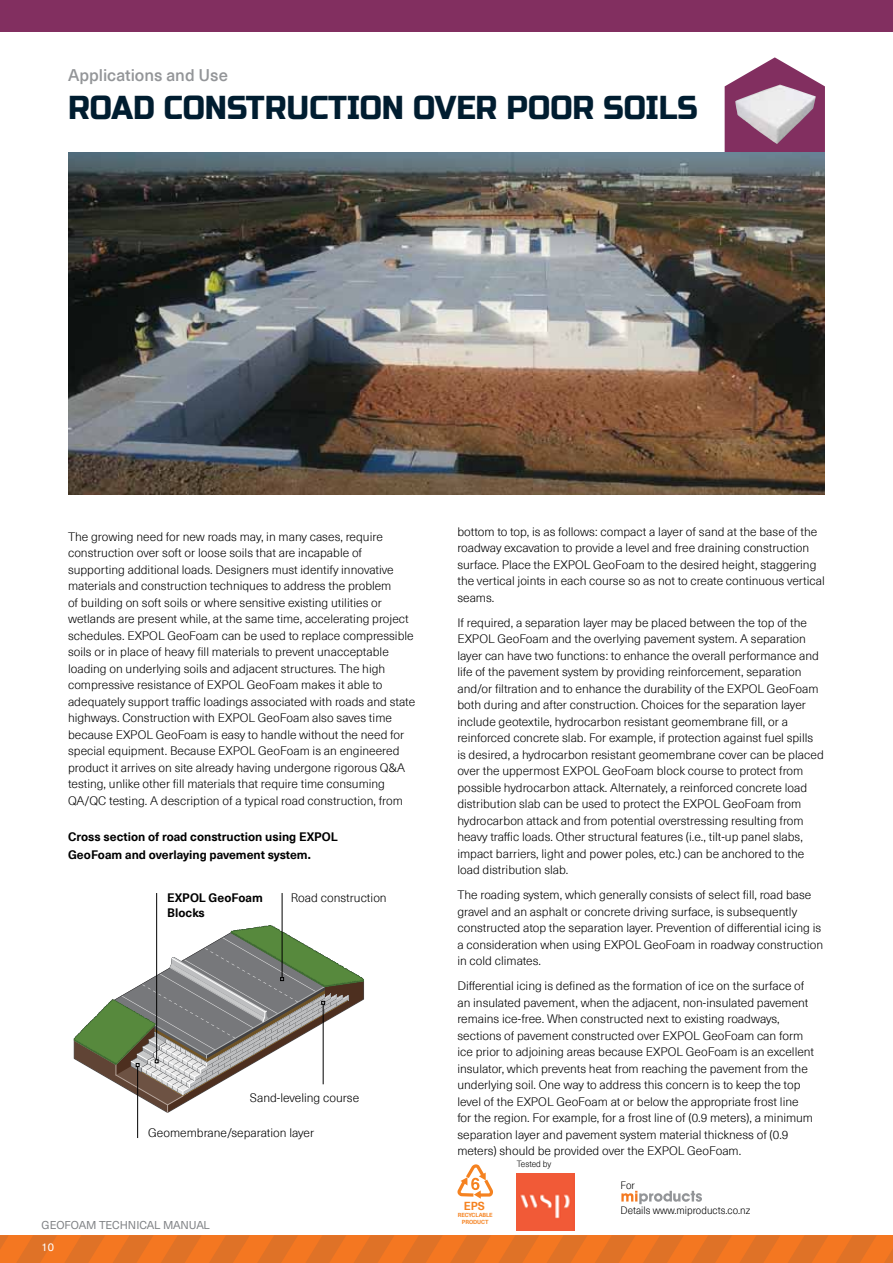
<style>
.page{position:relative;width:893px;height:1263px;background:#fff}
.page>*{position:absolute;margin:0;border:0;box-sizing:border-box;transform-origin:0 0}
.t1{font:33px "Russo One";color:#001d30;scale:.92 1}
.t2{font:500 16.5px "Neue Haas Unica Pro";color:#939598}
.t3{font:300 12px/16.5px "Neue Haas Unica Pro";color:#000}
.t4{font:700 12px/18px "Neue Haas Unica Pro";color:#000}
.t5{font:700 11.4px "Neue Haas Unica Pro";color:#f58220}
.t6{font:11.1px "Neue Haas Unica Pro";letter-spacing:-.02em;color:#808285}
.t7{font:11.1px "Neue Haas Unica Pro";color:#fff}
.t8{font:300 10.5px "Neue Haas Unica Pro";color:#000;scale:.94 1}
.t9{font:300 8.85px "Neue Haas Unica Pro";letter-spacing:-.005em;color:#000;scale:.94 1}
.t10{font:700 5.7px/6.4px "Neue Haas Unica Pro";letter-spacing:-.01em;color:#f58220;text-align:right}
</style>
<div class="page">
<div style="left:0;top:1235px;width:893px;height:28px;background:#f47721"></div>
<svg style="left:0;top:1235px;width:8px;height:14px"></svg>
<svg style="left:16px;top:1235px;width:41px;height:28px"></svg>
<svg style="left:65px;top:1235px;width:40px;height:28px"></svg>
<svg style="left:113px;top:1235px;width:40px;height:28px"></svg>
<svg style="left:161px;top:1235px;width:40px;height:28px"></svg>
<svg style="left:209px;top:1235px;width:40px;height:28px"></svg>
<svg style="left:257px;top:1235px;width:41px;height:28px"></svg>
<svg style="left:306px;top:1235px;width:40px;height:28px"></svg>
<svg style="left:354px;top:1235px;width:40px;height:28px"></svg>
<svg style="left:402px;top:1235px;width:40px;height:28px"></svg>
<svg style="left:450px;top:1235px;width:41px;height:28px"></svg>
<svg style="left:499px;top:1235px;width:40px;height:28px"></svg>
<svg style="left:547px;top:1235px;width:40px;height:28px"></svg>
<svg style="left:595px;top:1235px;width:40px;height:28px"></svg>
<svg style="left:643px;top:1235px;width:40px;height:28px"></svg>
<svg style="left:691px;top:1235px;width:41px;height:28px"></svg>
<svg style="left:740px;top:1235px;width:40px;height:28px"></svg>
<svg style="left:788px;top:1235px;width:40px;height:28px"></svg>
<svg style="left:836px;top:1235px;width:40px;height:28px"></svg>
<svg style="left:884px;top:1249px;width:9px;height:14px"></svg>
<svg style="left:725px;top:57px;width:100px;height:95px"></svg>
<img style="left:735px;top:85px;width:81px;height:59px">
<div style="left:0;top:0;width:893px;height:31px;background:#822f60"></div>
<hr style="left:282px;top:893px;width:1px;height:84px;background:#000">
<hr style="left:156px;top:893px;width:1px;height:167px;background:#000">
<hr style="left:137px;top:1066px;width:1px;height:72px;background:#000">
<svg style="left:74px;top:924px;width:290px;height:188px"></svg>
<img style="left:68px;top:152px;width:757px;height:342px">
<svg style="left:621px;top:1191px;width:81px;height:13px"></svg>
<img style="left:517px;top:1173px;width:57px;height:57px">
<svg style="left:457px;top:1164px;width:36px;height:35px"></svg>
<h2 class="t2" style="left:68px;top:65px;width:161px">Applications and Use</h2>
<h1 class="t1" style="left:68px;top:89px;width:148px">ROAD CONSTRUCTION</h1>
<h1 class="t1" style="left:413px;top:89px;width:150px">OVER POOR</h1>
<h1 class="t1" style="left:603px;top:89px;width:43px">SOILS</h1>
<p class="t3" style="left:68px;top:528px;width:349px">The growing need for new roads may, in many cases, require construction over soft or loose soils that are incapable of supporting additional loads. Designers must identify innovative materials and construction techniques to address the problem<br>of building on soft soils or where sensitive existing utilities or wetlands are present while, at the same time, accelerating project schedules. EXPOL GeoFoam can be used to replace compressible soils or in place of heavy fill materials to prevent unacceptable loading on underlying soils and adjacent structures. The high compressive resistance of EXPOL GeoFoam makes it able to adequately support traffic loadings associated with roads and state highways. Construction with EXPOL GeoFoam also saves time because EXPOL GeoFoam is easy to handle without the need for special equipment. Because EXPOL GeoFoam is an engineered product it arrives on site already having undergone rigorous Q&amp;A testing, unlike other fill materials that require time consuming QA/QC testing. A description of a typical road construction, from</p>
<p class="t4" style="left:68px;top:827px;width:263px">Cross section of road construction using EXPOL<br>GeoFoam and overlaying pavement system.</p>
<p class="t4" style="left:167px;top:889px;width:97px">EXPOL GeoFoam</p>
<p class="t3" style="left:291px;top:890px;width:97px">Road construction</p>
<p class="t4" style="left:167px;top:904px;width:39px">Blocks</p>
<p class="t3" style="left:250px;top:1089px;width:111px">Sand-leveling course</p>
<p class="t3" style="left:148px;top:1125px;width:167px">Geomembrane/separation layer</p>
<p class="t6" style="left:42px;top:1218px;width:170px">GEOFOAM TECHNICAL MANUAL</p>
<p class="t7" style="left:42px;top:1240px;width:14px">10</p>
<p class="t3" style="left:457px;top:523px;width:369px">bottom to top, is as follows: compact a layer of sand at the base of the roadway excavation to provide a level and free draining construction surface. Place the EXPOL GeoFoam to the desired height, staggering the vertical joints in each course so as not to create continuous vertical seams.</p>
<p class="t3" style="left:457px;top:614px;width:368px">If required, a separation layer may be placed between the top of the EXPOL GeoFoam and the overlying pavement system. A separation layer can have two functions: to enhance the overall performance and life of the pavement system by providing reinforcement, separation and/or filtration and to enhance the durability of the EXPOL GeoFoam both during and after construction. Choices for the separation layer include geotextile, hydrocarbon resistant geomembrane fill, or a reinforced concrete slab. For example, if protection against fuel spills is desired, a hydrocarbon resistant geomembrane cover can be placed over the uppermost EXPOL GeoFoam block course to protect from possible hydrocarbon attack. Alternately, a reinforced concrete load distribution slab can be used to protect the EXPOL GeoFoam from hydrocarbon attack and from potential overstressing resulting from heavy traffic loads. Other structural features (i.e., tilt-up panel slabs, impact barriers, light and power poles, etc.) can be anchored to the load distribution slab.</p>
<p class="t3" style="left:457px;top:887px;width:367px">The roading system, which generally consists of select fill, road base gravel and an asphalt or concrete driving surface, is subsequently constructed atop the separation layer. Prevention of differential icing is a consideration when using EXPOL GeoFoam in roadway construction in cold climates.</p>
<p class="t3" style="left:457px;top:978px;width:358px">Differential icing is defined as the formation of ice on the surface of an insulated pavement, when the adjacent, non-insulated pavement remains ice-free. When constructed next to existing roadways, sections of pavement constructed over EXPOL GeoFoam can form ice prior to adjoining areas because EXPOL GeoFoam is an excellent insulator, which prevents heat from reaching the pavement from the underlying soil. One way to address this concern is to keep the top level of the EXPOL GeoFoam at or below the appropriate frost line for the region. For example, for a frost line of (0.9 meters), a minimum separation layer and pavement system material thickness of (0.9 meters) should be provided over the EXPOL GeoFoam.</p>
<p class="t8" style="left:621px;top:1179px;width:17px">For</p>
<p class="t8" style="left:621px;top:1203px;width:140px">Details www.miproducts.co.nz</p>
<p class="t9" style="left:517px;top:1159px;width:38px">Tested by</p>
<p class="t5" style="left:464px;top:1198px;width:22px">EPS</p>
<p class="t10" style="left:458px;top:1212px;width:33px">recyclABLE product</p>
</div>
